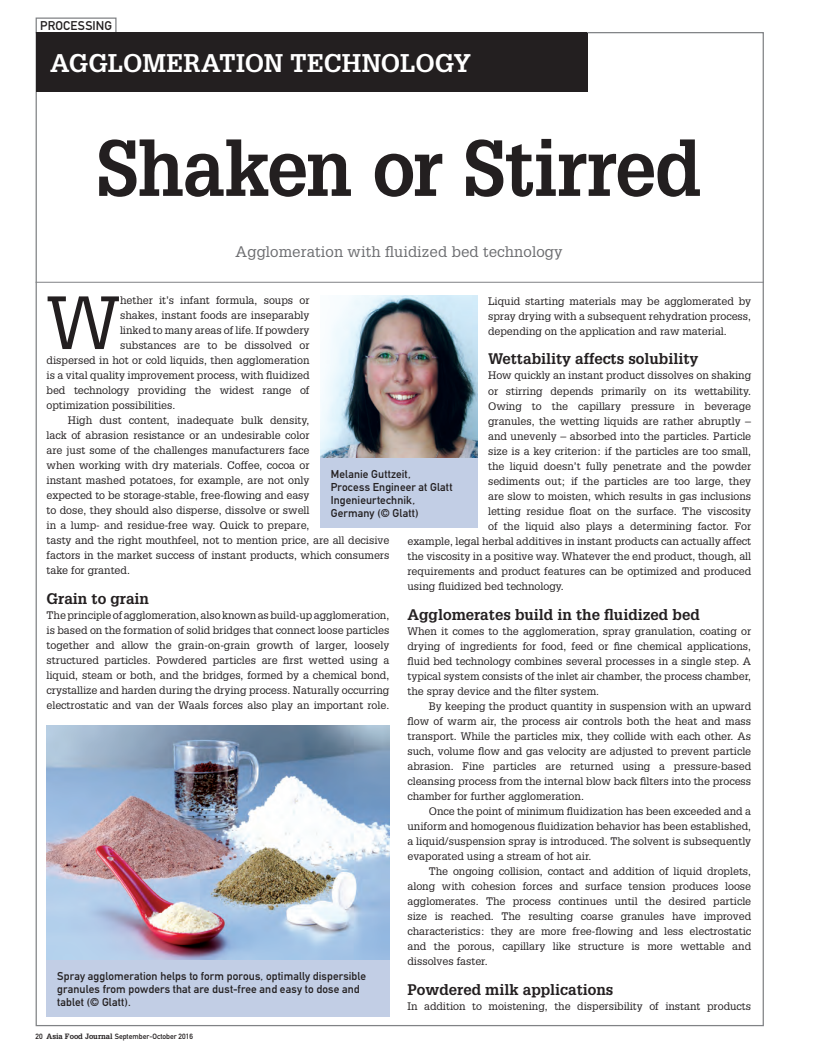
<style>
.page{position:relative;width:815px;height:1063px;background:#fff}
.page>*{position:absolute;margin:0;border:0;box-sizing:border-box;transform-origin:0 0}
.t1{font:700 77.5px "Glypha";letter-spacing:-.015em;color:#231f20;scale:.95 1}
.t2{font:73.5px "Glypha";color:#231f20}
.t3{font:700 25px "Glypha";color:#fff}
.t4{font:700 15px "Glypha";color:#231f20}
.t5{font:15px "Glypha";letter-spacing:.01em;color:#6c6d70}
.t6{font:12.5px "DIN Mittelschrift Alternate";letter-spacing:.01em;color:#231f20}
.t7{font:11.25px/13.1px "DIN Mittelschrift Alternate";letter-spacing:.01em;color:#231f20}
.t8{font:10.62px/15px "Glypha";color:#231f20;text-align:justify}
.t9{font:7.5px "DIN Mittelschrift Alternate";color:#231f20}
.s1{font-family:"Glypha";font-weight:700}
</style>
<div class="page">
<div style="left:36px;top:18px;width:81px;height:15px;border:1px solid #808285"></div>
<div style="left:37px;top:33px;width:551px;height:58px;background:#231f20"></div>
<hr style="left:36px;top:282px;width:728px;height:1px;background:#808285">
<img style="left:320px;top:295px;width:157px;height:163px">
<div style="left:320px;top:458px;width:157px;height:70px;background:#c2cee5"></div>
<img style="left:47px;top:726px;width:342px;height:235px">
<div style="left:47px;top:961px;width:343px;height:56px;background:#c2cee5"></div>
<p class="t6" style="left:40px;top:21px;width:73px">PROCESSING</p>
<p class="t3" style="left:50px;top:54px;width:422px">AGGLOMERATION TECHNOLOGY</p>
<p class="t1" style="left:96px;top:139px;width:639px">Shaken or Stirred</p>
<p class="t5" style="left:236px;top:246px;width:329px">Agglomeration with fluidized bed technology</p>
<p class="t2" style="left:47px;top:296px;width:75px">W</p>
<p class="t8" style="left:120px;top:294px;width:191px">hether it’s infant formula, soups or</p>
<p class="t8" style="left:488px;top:294px;width:265px">Liquid starting materials may be agglomerated by spray drying with a subsequent rehydration process, depending on the application and raw material.</p>
<p class="t4" style="left:488px;top:354px;width:212px">Wettability affects solubility</p>
<p class="t8" style="left:488px;top:369px;width:265px">How quickly an instant product dissolves on shaking</p>
<p class="t8" style="left:488px;top:384px;width:265px">or stirring depends primarily on its wettability.</p>
<p class="t8" style="left:488px;top:399px;width:265px">Owing to the capillary pressure in beverage</p>
<p class="t8" style="left:488px;top:414px;width:265px">granules, the wetting liquids are rather abruptly –</p>
<p class="t8" style="left:488px;top:429px;width:265px">and unevenly – absorbed into the particles. Particle</p>
<p class="t8" style="left:488px;top:444px;width:265px">size is a key criterion: if the particles are too small,</p>
<p class="t8" style="left:488px;top:459px;width:265px">the liquid doesn’t fully penetrate and the powder</p>
<p class="t8" style="left:488px;top:474px;width:265px">sediments out; if the particles are too large, they</p>
<p class="t8" style="left:488px;top:489px;width:265px">are slow to moisten, which results in gas inclusions</p>
<p class="t8" style="left:488px;top:504px;width:265px">letting residue float on the surface. The viscosity</p>
<p class="t8" style="left:488px;top:519px;width:265px">of the liquid also plays a determining factor. For</p>
<p class="t8" style="left:407px;top:534px;width:345px">example, legal herbal additives in instant products can actually affect</p>
<p class="t8" style="left:407px;top:549px;width:345px">the viscosity in a positive way. Whatever the end product, though, all</p>
<p class="t8" style="left:407px;top:564px;width:345px">requirements and product features can be optimized and produced</p>
<p class="t8" style="left:407px;top:579px;width:158px">using fluidized bed technology.</p>
<p class="t4" style="left:407px;top:609px;width:294px">Agglomerates build in the fluidized bed</p>
<p class="t8" style="left:407px;top:624px;width:345px">When it comes to the agglomeration, spray granulation, coating or</p>
<p class="t8" style="left:407px;top:639px;width:345px">drying of ingredients for food, feed or fine chemical applications,</p>
<p class="t8" style="left:407px;top:654px;width:345px">fluid bed technology combines several processes in a single step. A</p>
<p class="t8" style="left:407px;top:669px;width:345px">typical system consists of the inlet air chamber, the process chamber,</p>
<p class="t8" style="left:407px;top:684px;width:193px">the spray device and the filter system.</p>
<p class="t8" style="left:429px;top:699px;width:324px">By keeping the product quantity in suspension with an upward</p>
<p class="t8" style="left:407px;top:714px;width:345px">flow of warm air, the process air controls both the heat and mass</p>
<p class="t8" style="left:407px;top:729px;width:345px">transport. While the particles mix, they collide with each other. As</p>
<p class="t8" style="left:407px;top:744px;width:345px">such, volume flow and gas velocity are adjusted to prevent particle</p>
<p class="t8" style="left:407px;top:759px;width:345px">abrasion. Fine particles are returned using a pressure-based</p>
<p class="t8" style="left:407px;top:774px;width:345px">cleansing process from the internal blow back filters into the process</p>
<p class="t8" style="left:407px;top:789px;width:178px">chamber for further agglomeration.</p>
<p class="t8" style="left:429px;top:804px;width:324px">Once the point of minimum fluidization has been exceeded and a</p>
<p class="t8" style="left:407px;top:819px;width:345px">uniform and homogenous fluidization behavior has been established,</p>
<p class="t8" style="left:407px;top:834px;width:345px">a liquid/suspension spray is introduced. The solvent is subsequently</p>
<p class="t8" style="left:407px;top:849px;width:186px">evaporated using a stream of hot air.</p>
<p class="t8" style="left:429px;top:864px;width:324px">The ongoing collision, contact and addition of liquid droplets,</p>
<p class="t8" style="left:407px;top:879px;width:345px">along with cohesion forces and surface tension produces loose</p>
<p class="t8" style="left:407px;top:894px;width:345px">agglomerates. The process continues until the desired particle</p>
<p class="t8" style="left:407px;top:909px;width:345px">size is reached. The resulting coarse granules have improved</p>
<p class="t8" style="left:407px;top:924px;width:345px">characteristics: they are more free-flowing and less electrostatic</p>
<p class="t8" style="left:407px;top:939px;width:345px">and the porous, capillary like structure is more wettable and</p>
<p class="t8" style="left:407px;top:954px;width:82px">dissolves faster.</p>
<p class="t4" style="left:407px;top:984px;width:207px">Powdered milk applications</p>
<p class="t8" style="left:407px;top:999px;width:345px">In addition to moistening, the dispersibility of instant products</p>
<p class="t8" style="left:120px;top:309px;width:191px">shakes, instant foods are inseparably</p>
<p class="t8" style="left:120px;top:324px;width:191px">linked to many areas of life. If powdery</p>
<p class="t8" style="left:120px;top:339px;width:191px">substances are to be dissolved or</p>
<p class="t8" style="left:47px;top:354px;width:264px">dispersed in hot or cold liquids, then agglomeration</p>
<p class="t8" style="left:47px;top:369px;width:264px">is a vital quality improvement process, with fluidized</p>
<p class="t8" style="left:47px;top:384px;width:264px">bed technology providing the widest range of</p>
<p class="t8" style="left:47px;top:399px;width:130px">optimization possibilities.</p>
<p class="t8" style="left:68px;top:414px;width:243px">High dust content, inadequate bulk density,</p>
<p class="t8" style="left:47px;top:429px;width:264px">lack of abrasion resistance or an undesirable color</p>
<p class="t8" style="left:47px;top:444px;width:264px">are just some of the challenges manufacturers face</p>
<p class="t8" style="left:47px;top:459px;width:264px">when working with dry materials. Coffee, cocoa or</p>
<p class="t8" style="left:47px;top:474px;width:264px">instant mashed potatoes, for example, are not only</p>
<p class="t8" style="left:47px;top:489px;width:264px">expected to be storage-stable, free-flowing and easy</p>
<p class="t8" style="left:47px;top:504px;width:264px">to dose, they should also disperse, dissolve or swell</p>
<p class="t8" style="left:47px;top:519px;width:264px">in a lump- and residue-free way. Quick to prepare,</p>
<p class="t8" style="left:47px;top:534px;width:344px">tasty and the right mouthfeel, not to mention price, are all decisive</p>
<p class="t8" style="left:47px;top:549px;width:344px">factors in the market success of instant products, which consumers</p>
<p class="t8" style="left:47px;top:564px;width:85px">take for granted.</p>
<p class="t4" style="left:47px;top:593px;width:104px">Grain to grain</p>
<p class="t8" style="left:47px;top:609px;width:344px">The principle of agglomeration, also known as build-up agglomeration, is based on the formation of solid bridges that connect loose particles together and allow the grain-on-grain growth of larger, loosely structured particles. Powdered particles are first wetted using a liquid, steam or both, and the bridges, formed by a chemical bond, crystallize and harden during the drying process. Naturally occurring electrostatic and van der Waals forces also play an important role.</p>
<p class="t7" style="left:331px;top:468px;width:123px">Melanie Guttzeit,<br>Process Engineer at Glatt<br>Ingenieurtechnik,<br>Germany (© Glatt)</p>
<p class="t7" style="left:57px;top:971px;width:310px">Spray agglomeration helps to form porous, optimally dispersible granules from powders that are dust-free and easy to dose and tablet (© Glatt).</p>
<p class="t9" style="left:35px;top:1034px;width:159px">20 <span class="s1">Asia Food Journal</span> September-October 2016</p>
</div>
